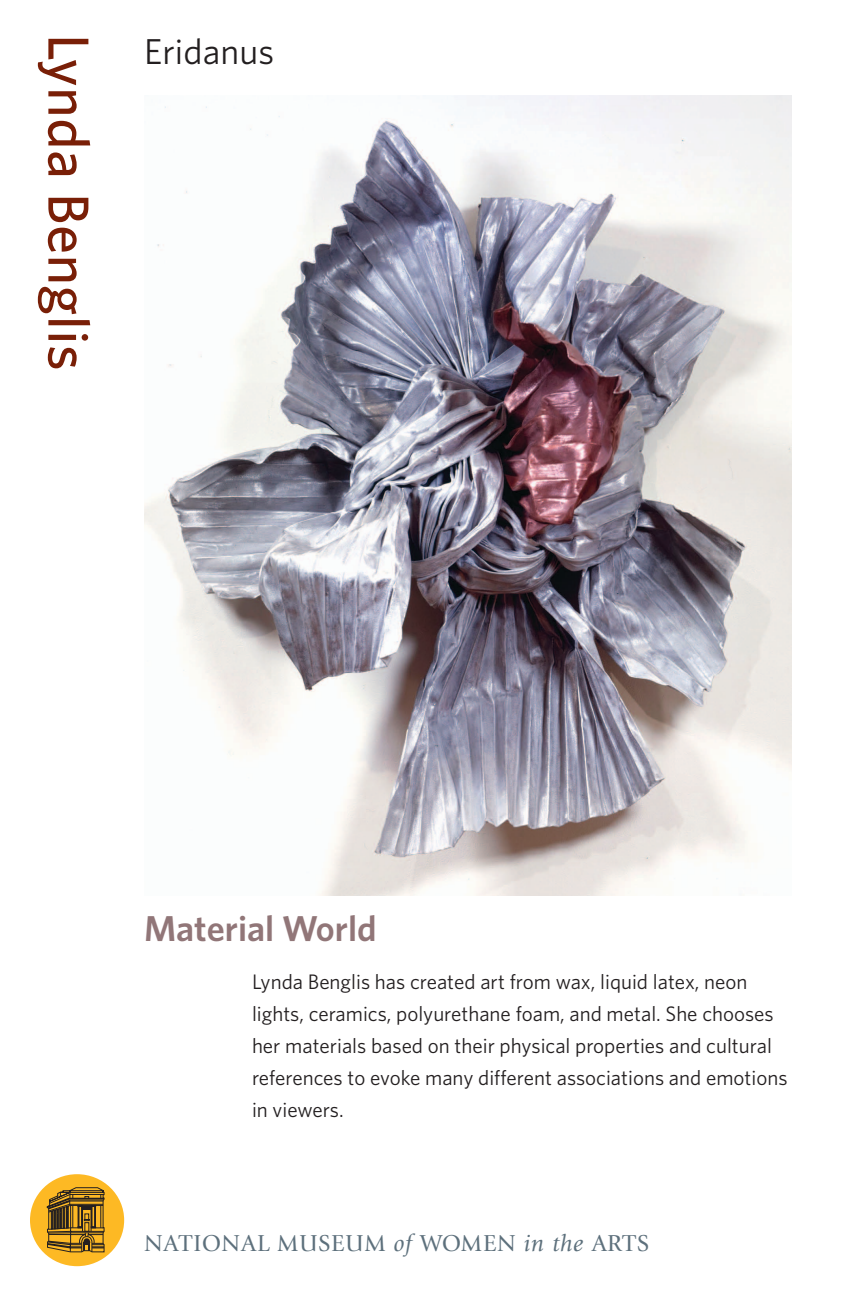
<style>
.page{position:relative;width:864px;height:1296px;background:#fff}
.page>*{position:absolute;margin:0;border:0;box-sizing:border-box;transform-origin:0 0}
.t1{font:500 58px "Whitney";letter-spacing:.01em;color:#791f07}
.t2{font:600 36px "Whitney";color:#917678}
.t3{font:36px "Whitney";letter-spacing:.005em;color:#231f20}
.t4{font:24px "Giovanni Std";letter-spacing:.035em;color:#5d707c}
.t5{font:21px/32px "Whitney";color:#231f20}
.s1{font-style:italic}
</style>
<div class="page">
<div style="left:30px;top:1174px;width:94px;height:92px;background:#fdb924;border-radius:50%"></div>
<svg style="left:47px;top:1187px;width:58px;height:65px"></svg>
<img style="left:144px;top:96px;width:648px;height:800px">
<h1 class="t1" style="left:104px;top:34px;width:338px;rotate:90deg">Lynda Benglis</h1>
<h2 class="t3" style="left:144px;top:29px;width:132px">Eridanus</h2>
<h2 class="t2" style="left:144px;top:906px;width:234px">Material World</h2>
<p class="t5" style="left:252px;top:965px;width:537px">Lynda Benglis has created art from wax, liquid latex, neon lights, ceramics, polyurethane foam, and metal. She chooses her materials based on their physical properties and cultural references to evoke many different associations and emotions in viewers.</p>
<p class="t4" style="left:144px;top:1230px;width:507px">NATIONAL MUSEUM <span class="s1">of</span> WOMEN <span class="s1">in the</span> ARTS</p>
</div>
